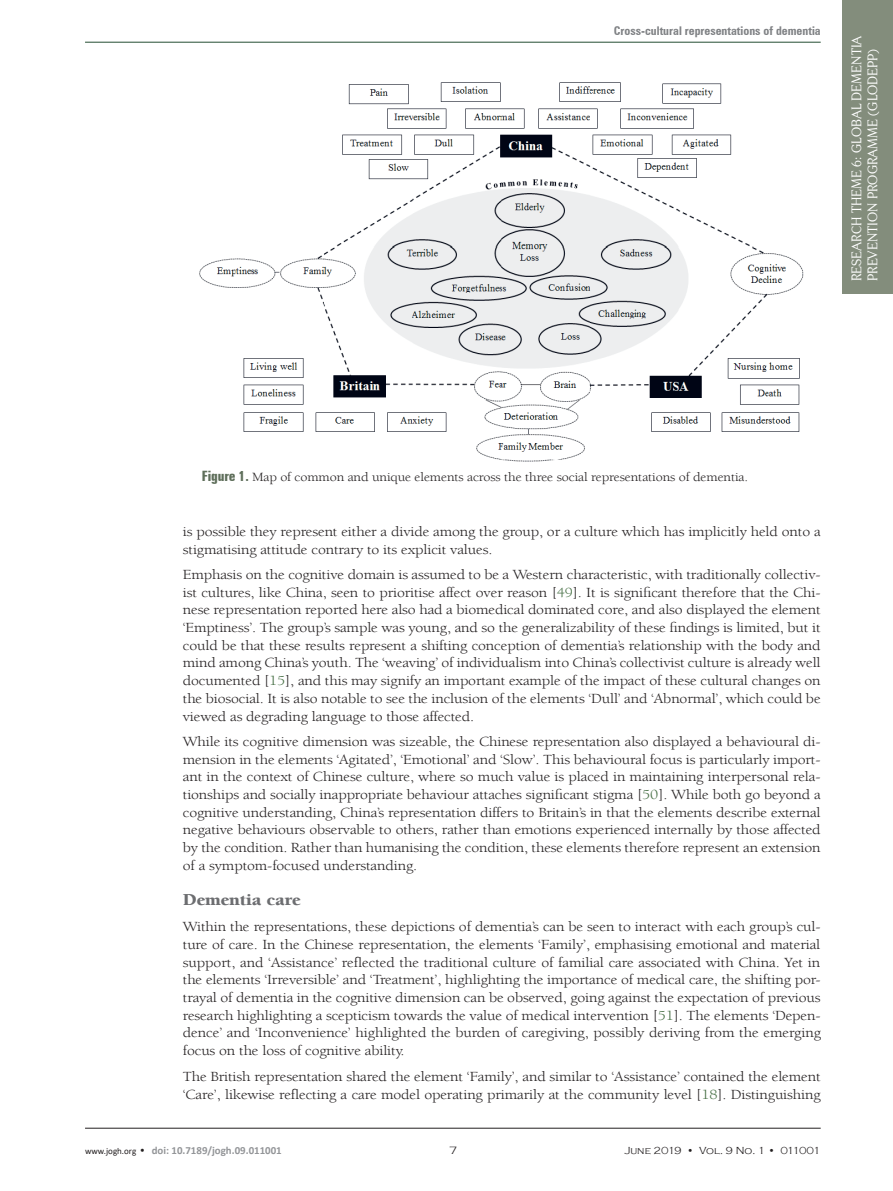
<style>
.page{position:relative;width:893px;height:1191px;background:#fff}
.page>*{position:absolute;margin:0;border:0;box-sizing:border-box;transform-origin:0 0}
.t1{font:18px "Centabel";color:#fff}
.t2{font:900 17.1px "Berkeley Std";letter-spacing:-.01em;color:#6c6d70;scale:1.11 1}
.t3{font:14.25px/17.7px "Berkeley Std";letter-spacing:-.01em;color:#231f20;text-align:justify;scale:1.11 1}
.t4{font:13.5px "Centabel";color:#fff}
.t5{font:12.9px "Berkeley Std";letter-spacing:-.01em;color:#231f20;scale:1.11 1}
.t6{font:700 condensed 12px "Zurich BT";color:#808285}
.t7{font:700 10.95px "Calibri";color:#939598}
.t8{font:300 10.95px "Copperplate Gothic";color:#231f20}
.t9{font:300 10.5px "Copperplate Gothic";letter-spacing:-.03em;color:#231f20}
.s1{font-family:"Zurich BT";font-weight:700;font-stretch:extra-condensed;font-size:14.25px;color:#5f6f5b}
.s2{color:#477045}
.s3{font-weight:400;font-size:9px;color:#231f20}
.s4{font-family:"Copperplate Gothic";font-weight:300;color:#231f20}
</style>
<div class="page">
<hr style="left:85px;top:1128px;width:736px;height:1px;background:#231f20">
<hr style="left:85px;top:42px;width:736px;height:1px;background:#244d32">
<div style="left:842px;top:0;width:51px;height:293px;background:#838d7c"></div>
<img style="left:199px;top:82px;width:605px;height:380px">
<p class="t6" style="left:614px;top:23px;width:208px">Cross-cultural representations of dementia</p>
<p class="t4" style="left:849px;top:281px;width:247px;rotate:-90deg">RESEARCH THEME 6: GLOBAL DEMENTIA</p>
<p class="t4" style="left:865px;top:281px;width:234px;rotate:-90deg">PREVENTION PROGRAMME (GLODEPP)</p>
<p class="t1" style="left:860px;top:281px;width:103px;rotate:-90deg">VIEWPOINTS</p>
<p class="t5" style="left:202px;top:470px;width:494px"><span class="s1">Figure 1.</span> Map of common and unique elements across the three social representations of dementia.</p>
<p class="t3" style="left:183px;top:523px;width:576px">is possible they represent either a divide among the group, or a culture which has implicitly held onto a stigmatising attitude contrary to its explicit values.</p>
<p class="t3" style="left:183px;top:566px;width:576px">Emphasis on the cognitive domain is assumed to be a Western characteristic, with traditionally collectiv&shy;ist cultures, like China, seen to prioritise affect over reason [<span class="s2">49</span>]. It is significant therefore that the Chi&shy;nese representation reported here also had a biomedical dominated core, and also displayed the element ‘Emptiness’. The group’s sample was young, and so the generalizability of these findings is limited, but it could be that these results represent a shifting conception of dementia’s relationship with the body and mind among China’s youth. The ‘weaving’ of individualism into China’s collectivist culture is already well documented [<span class="s2">15</span>], and this may signify an important example of the impact of these cultural changes on the biosocial. It is also notable to see the inclusion of the elements ‘Dull’ and ‘Abnormal’, which could be viewed as degrading language to those affected.</p>
<p class="t3" style="left:183px;top:733px;width:576px">While its cognitive dimension was sizeable, the Chinese representation also displayed a behavioural di&shy;mension in the elements ‘Agitated’, ‘Emotional’ and ‘Slow’. This behavioural focus is particularly import&shy;ant in the context of Chinese culture, where so much value is placed in maintaining interpersonal rela&shy;tionships and socially inappropriate behaviour attaches significant stigma [<span class="s2">50</span>]. While both go beyond a cognitive understanding, China’s representation differs to Britain’s in that the elements describe external negative behaviours observable to others, rather than emotions experienced internally by those affected by the condition. Rather than humanising the condition, these elements therefore represent an extension of a symptom-focused understanding.</p>
<p class="t2" style="left:183px;top:890px;width:108px">Dementia care</p>
<p class="t3" style="left:183px;top:918px;width:576px">Within the representations, these depictions of dementia’s can be seen to interact with each group’s cul&shy;ture of care. In the Chinese representation, the elements ‘Family’, emphasising emotional and material support, and ‘Assistance’ reflected the traditional culture of familial care associated with China. Yet in the elements ‘Irreversible’ and ‘Treatment’, highlighting the importance of medical care, the shifting por&shy;trayal of dementia in the cognitive dimension can be observed, going against the expectation of previous research highlighting a scepticism towards the value of medical intervention [<span class="s2">51</span>]. The elements ‘Depen&shy;dence’ and ‘Inconvenience’ highlighted the burden of caregiving, possibly deriving from the emerging focus on the loss of cognitive ability.</p>
<p class="t3" style="left:183px;top:1068px;width:576px">The British representation shared the element ‘Family’, and similar to ‘Assistance’ contained the element ‘Care’, likewise reflecting a care model operating primarily at the community level [<span class="s2">18</span>]. Distinguishing</p>
<p class="t7" style="left:85px;top:1142px;width:198px"><span class="s3">www.jogh.org</span> <span class="s4">•</span> doi: 10.7189/jogh.09.011001</p>
<p class="t8" style="left:450px;top:1144px;width:9px">7</p>
<p class="t9" style="left:624px;top:1144px;width:198px">June 2019 • Vol. 9 No. 1 • 011001</p>
</div>
